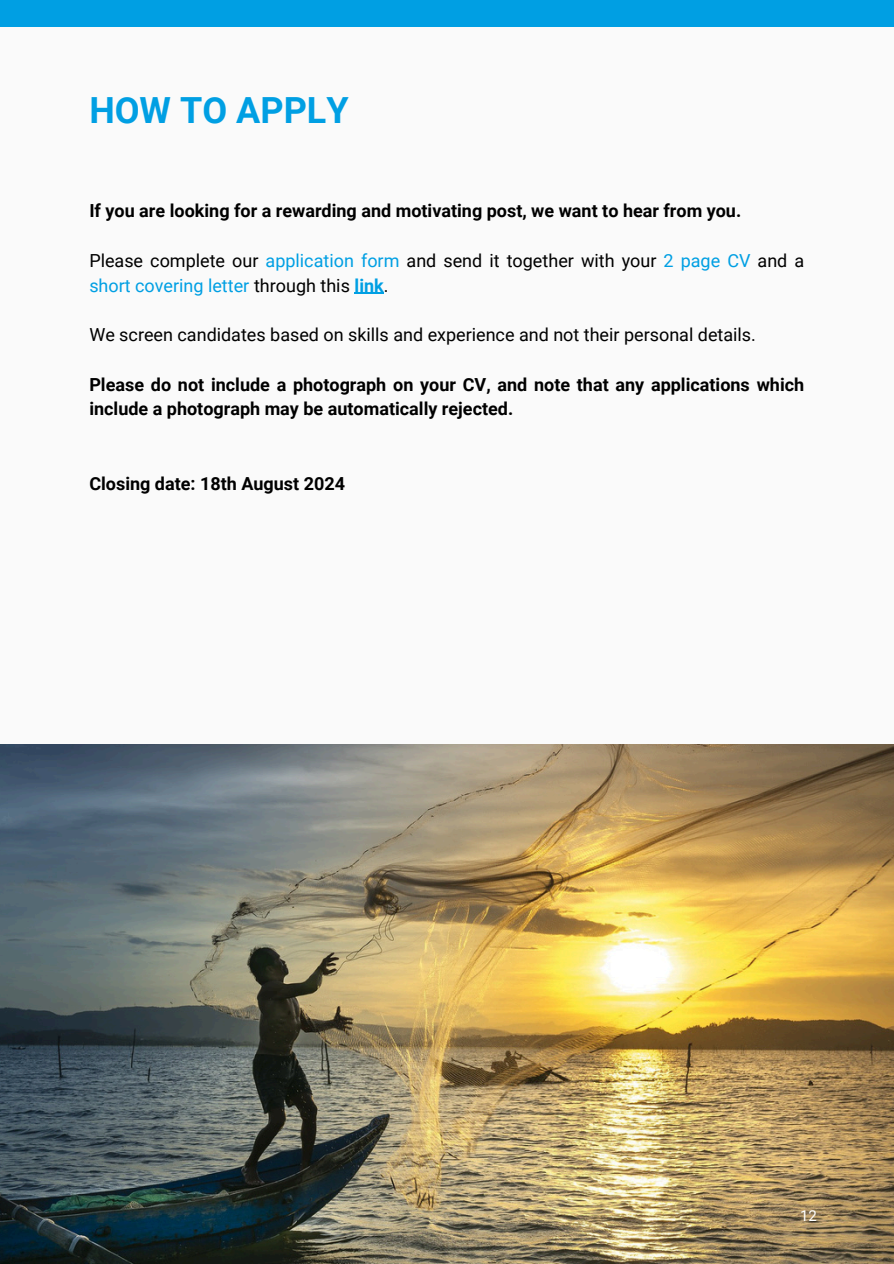
<style>
.page{position:relative;width:894px;height:1264px;background:#fff}
.page>*{position:absolute;margin:0;border:0;box-sizing:border-box;transform-origin:0 0}
.t1{font:700 36px "Roboto";color:#009fe3}
.t2{font:700 18px/24.8px "Roboto";color:#000}
.t3{font:18px/24.8px "Roboto";color:#000}
.t4{font:15px "Roboto";color:#fff}
.s1{color:#009fe3}
.s2{font-weight:700;color:#009fe3}
</style>
<div class="page">
<div style="left:0;top:0;width:893px;height:1263px;background:#fafafa"></div>
<div style="left:0;top:0;width:893px;height:27px;background:#009fe3"></div>
<img style="left:0;top:745px;width:893px;height:518px">
<hr style="left:354px;top:293px;width:30px;height:1px;background:#009fe3">
<p class="t1" style="left:89px;top:89px;width:261px">HOW TO APPLY</p>
<h2 class="t2" style="left:89px;top:199px;width:653px">If you are looking for a rewarding and motivating post, we want to hear from you.</h2>
<p class="t3" style="left:89px;top:248px;width:716px">Please complete our <span class="s1">application form</span> and send it together with your <span class="s1">2 page CV</span> and a <span class="s1">short covering letter</span> through this <span class="s2">link</span>.</p>
<p class="t3" style="left:89px;top:322px;width:668px">We screen candidates based on skills and experience and not their personal details.</p>
<h2 class="t2" style="left:89px;top:372px;width:716px">Please do not include a photograph on your CV, and note that any applications which include a photograph may be automatically rejected.</h2>
<h2 class="t2" style="left:89px;top:471px;width:257px">Closing date: 18th August 2024</h2>
<p class="t4" style="left:799px;top:1207px;width:18px">12</p>
</div>
